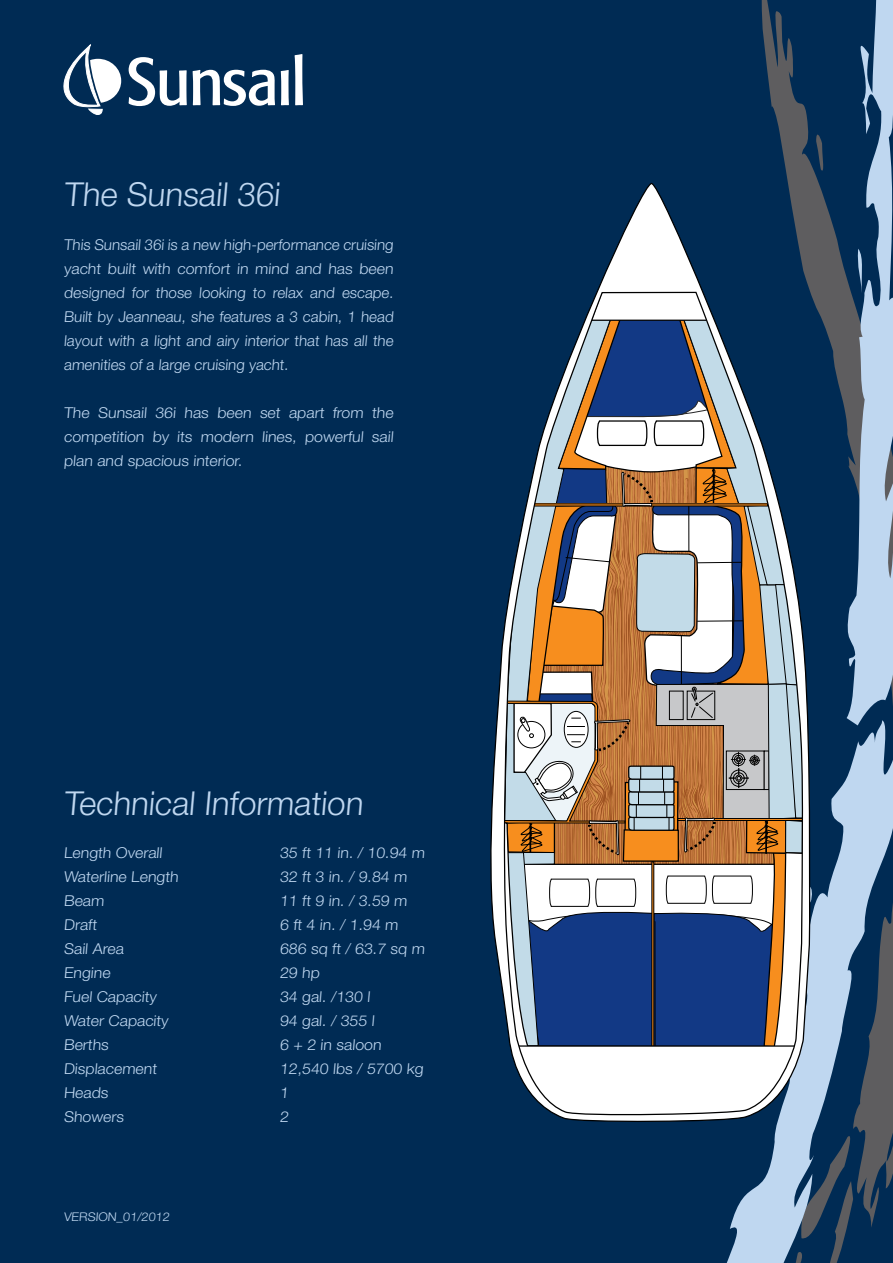
<style>
.page{position:relative;width:893px;height:1263px;background:#002b54}
.page>*{position:absolute;margin:0;border:0;box-sizing:border-box;transform-origin:0 0}
.t1{font:300 33px "Helvetica Neue LT Std";color:#bfd7f0}
.t2{font:300 15px/24px "Helvetica Neue LT Std";color:#bfd7f0;text-align:justify;scale:1.06 1}
.t3{font:300 15px/24px "Helvetica Neue LT Std";color:#bfd7f0;text-align:justify}
.t4{font:300 12px "Helvetica Neue LT Std";color:#bfd7f0;scale:1.06 1}
</style>
<div class="page">
<svg style="left:129px;top:57px;width:58px;height:49px"></svg>
<svg style="left:193px;top:70px;width:82px;height:36px"></svg>
<svg style="left:281px;top:70px;width:8px;height:35px"></svg>
<svg style="left:295px;top:54px;width:8px;height:51px"></svg>
<svg style="left:64px;top:45px;width:57px;height:70px"></svg>
<svg style="left:726px;top:0;width:167px;height:1263px"></svg>
<svg style="left:490px;top:182px;width:322px;height:943px"></svg>
<h1 class="t1" style="left:64px;top:174px;width:221px">The Sunsail 36i</h1>
<p class="t3" style="left:64px;top:233px;width:333px">This Sunsail 36i is a new high-performance cruising yacht built with comfort in mind and has been designed for those looking to relax and escape.<br>Built by Jeanneau, she features a 3 cabin, 1 head layout with a light and airy interior that has all the amenities of a large cruising yacht.</p>
<p class="t2" style="left:64px;top:401px;width:314px">The Sunsail 36i has been set apart from the competition by its modern lines, powerful sail plan and spacious interior.</p>
<h1 class="t1" style="left:64px;top:783px;width:304px">Technical Information</h1>
<p class="t2" style="left:64px;top:841px;width:96px">Length Overall</p>
<p class="t2" style="left:280px;top:841px;width:140px">35 ft 11 in. / 10.94 m</p>
<p class="t2" style="left:64px;top:865px;width:111px">Waterline Length</p>
<p class="t2" style="left:280px;top:865px;width:123px">32 ft 3 in. / 9.84 m</p>
<p class="t2" style="left:64px;top:889px;width:41px">Beam</p>
<p class="t2" style="left:280px;top:889px;width:123px">11 ft 9 in. / 3.59 m</p>
<p class="t2" style="left:64px;top:913px;width:34px">Draft</p>
<p class="t2" style="left:280px;top:913px;width:115px">6 ft 4 in. / 1.94 m</p>
<p class="t2" style="left:64px;top:937px;width:59px">Sail Area</p>
<p class="t2" style="left:280px;top:937px;width:140px">686 sq ft / 63.7 sq m</p>
<p class="t2" style="left:64px;top:961px;width:47px">Engine</p>
<p class="t2" style="left:280px;top:961px;width:40px">29 hp</p>
<p class="t2" style="left:64px;top:985px;width:89px">Fuel Capacity</p>
<p class="t2" style="left:280px;top:985px;width:88px">34 gal. /130 l</p>
<p class="t2" style="left:64px;top:1009px;width:100px">Water Capacity</p>
<p class="t2" style="left:280px;top:1009px;width:92px">94 gal. / 355 l</p>
<p class="t2" style="left:64px;top:1033px;width:45px">Berths</p>
<p class="t2" style="left:280px;top:1033px;width:99px">6 + 2 in saloon</p>
<p class="t2" style="left:64px;top:1057px;width:91px">Displacement</p>
<p class="t2" style="left:280px;top:1057px;width:138px">12,540 lbs / 5700 kg</p>
<p class="t2" style="left:64px;top:1081px;width:45px">Heads</p>
<p class="t2" style="left:280px;top:1081px;width:11px">1</p>
<p class="t2" style="left:64px;top:1105px;width:60px">Showers</p>
<p class="t2" style="left:280px;top:1105px;width:11px">2</p>
<p class="t4" style="left:64px;top:1209px;width:102px">VERSION_01/2012</p>
</div>
